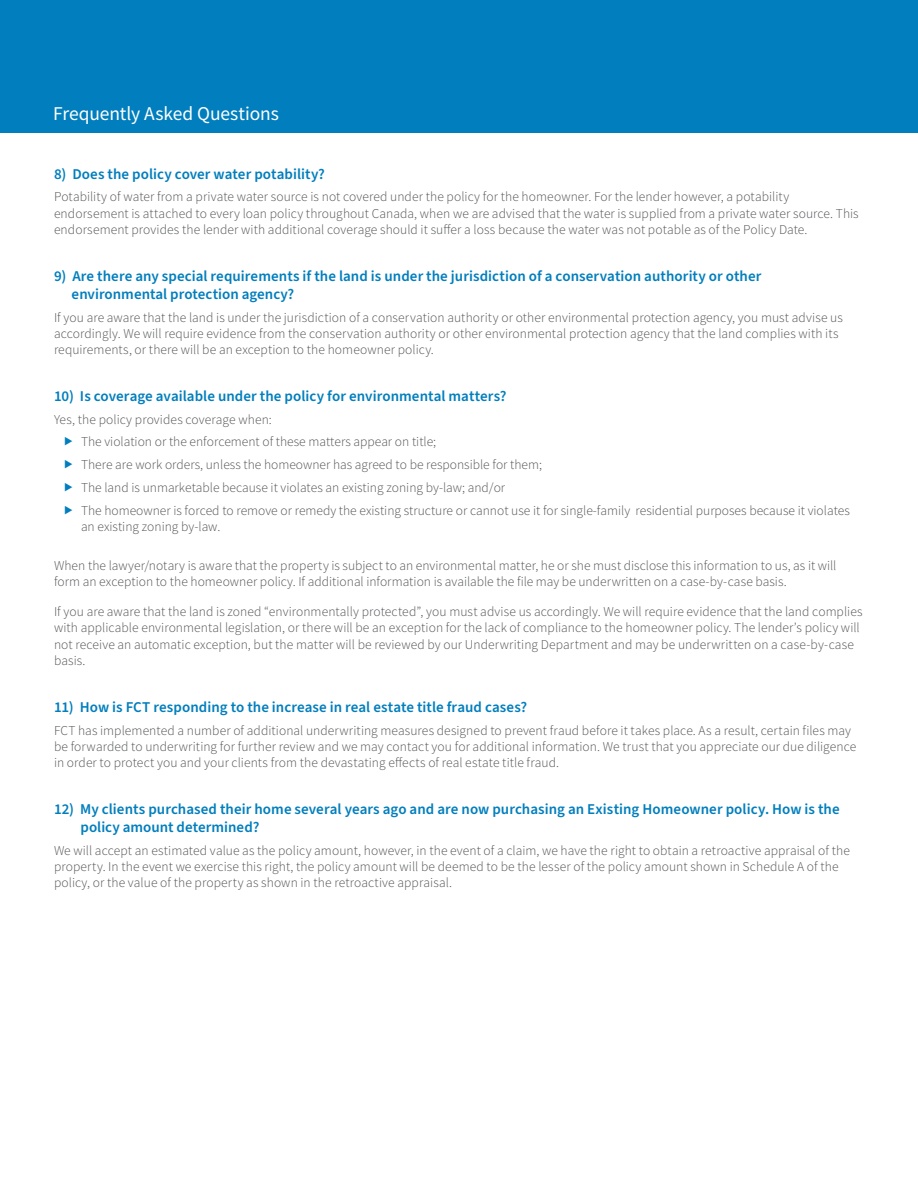
<style>
.page{position:relative;width:918px;height:1188px;background:#fff}
.page>*{position:absolute;margin:0;border:0;box-sizing:border-box;transform-origin:0 0}
.t1{font:19.5px "Source Sans Pro";letter-spacing:-.005em;color:#fff}
.BASIC_Heading_NO_IND{font:600 15px/18px "Source Sans Pro";letter-spacing:.005em;color:#017ebd}
.BASIC_Heading_NO_IND-2{font:300 13.5px/16.2px "Source Sans Pro";letter-spacing:.005em;color:#515254}
</style>
<div class="page">
<div style="left:0;top:0;width:918px;height:133px;background:#017ebd"></div>
<h1 class="t1" style="left:53px;top:101px;width:227px">Frequently Asked Questions</h1>
<p class="BASIC_Heading_NO_IND" style="left:54px;top:165px;width:272px">8) Does the policy cover water potability?</p>
<p class="BASIC_Heading_NO_IND-2" style="left:54px;top:189px;width:806px">Potability of water from a private water source is not covered under the policy for the homeowner. For the lender however, a potability endorsement is attached to every loan policy throughout Canada, when we are advised that the water is supplied from a private water source. This endorsement provides the lender with additional coverage should it suffer a loss because the water was not potable as of the Policy Date.</p>
<p class="BASIC_Heading_NO_IND" style="left:72px;top:267px;width:691px;text-indent:-18px">9) Are there any special requirements if the land is under the jurisdiction of a conservation authority or other environmental protection agency?</p>
<p class="BASIC_Heading_NO_IND-2" style="left:54px;top:309px;width:790px">If you are aware that the land is under the jurisdiction of a conservation authority or other environmental protection agency, you must advise us accordingly. We will require evidence from the conservation authority or other environmental protection agency that the land complies with its requirements, or there will be an exception to the homeowner policy.</p>
<p class="BASIC_Heading_NO_IND" style="left:54px;top:388px;width:454px">10) Is coverage available under the policy for environmental matters?</p>
<p class="BASIC_Heading_NO_IND-2" style="left:54px;top:411px;width:219px">Yes, the policy provides coverage when:</p>
<p class="BASIC_Heading_NO_IND-2" style="left:81px;top:434px;width:357px">The violation or the enforcement of these matters appear on title;</p>
<p class="BASIC_Heading_NO_IND-2" style="left:81px;top:457px;width:463px">There are work orders, unless the homeowner has agreed to be responsible for them;</p>
<p class="BASIC_Heading_NO_IND-2" style="left:81px;top:479px;width:426px">The land is unmarketable because it violates an existing zoning by-law; and/or</p>
<p class="BASIC_Heading_NO_IND-2" style="left:81px;top:502px;width:770px">The homeowner is forced to remove or remedy the existing structure or cannot use it for single-family residential purposes because it violates an existing zoning by-law.</p>
<p class="BASIC_Heading_NO_IND-2" style="left:54px;top:557px;width:784px">When the lawyer/notary is aware that the property is subject to an environmental matter, he or she must disclose this information to us, as it will form an exception to the homeowner policy. If additional information is available the file may be underwritten on a case-by-case basis.</p>
<p class="BASIC_Heading_NO_IND-2" style="left:54px;top:604px;width:810px">If you are aware that the land is zoned “environmentally protected”, you must advise us accordingly. We will require evidence that the land complies with applicable environmental legislation, or there will be an exception for the lack of compliance to the homeowner policy. The lender’s policy will not receive an automatic exception, but the matter will be reviewed by our Underwriting Department and may be underwritten on a case-by-case basis.</p>
<p class="BASIC_Heading_NO_IND" style="left:54px;top:699px;width:475px">11) How is FCT responding to the increase in real estate title fraud cases?</p>
<p class="BASIC_Heading_NO_IND-2" style="left:54px;top:722px;width:804px">FCT has implemented a number of additional underwriting measures designed to prevent fraud before it takes place. As a result, certain files may be forwarded to underwriting for further review and we may contact you for additional information. We trust that you appreciate our due diligence in order to protect you and your clients from the devastating effects of real estate title fraud.</p>
<p class="BASIC_Heading_NO_IND" style="left:80px;top:801px;width:761px;text-indent:-26px">12) My clients purchased their home several years ago and are now purchasing an Existing Homeowner policy. How is the policy amount determined?</p>
<p class="BASIC_Heading_NO_IND-2" style="left:54px;top:842px;width:797px">We will accept an estimated value as the policy amount, however, in the event of a claim, we have the right to obtain a retroactive appraisal of the property. In the event we exercise this right, the policy amount will be deemed to be the lesser of the policy amount shown in Schedule A of the policy, or the value of the property as shown in the retroactive appraisal.</p>
</div>
